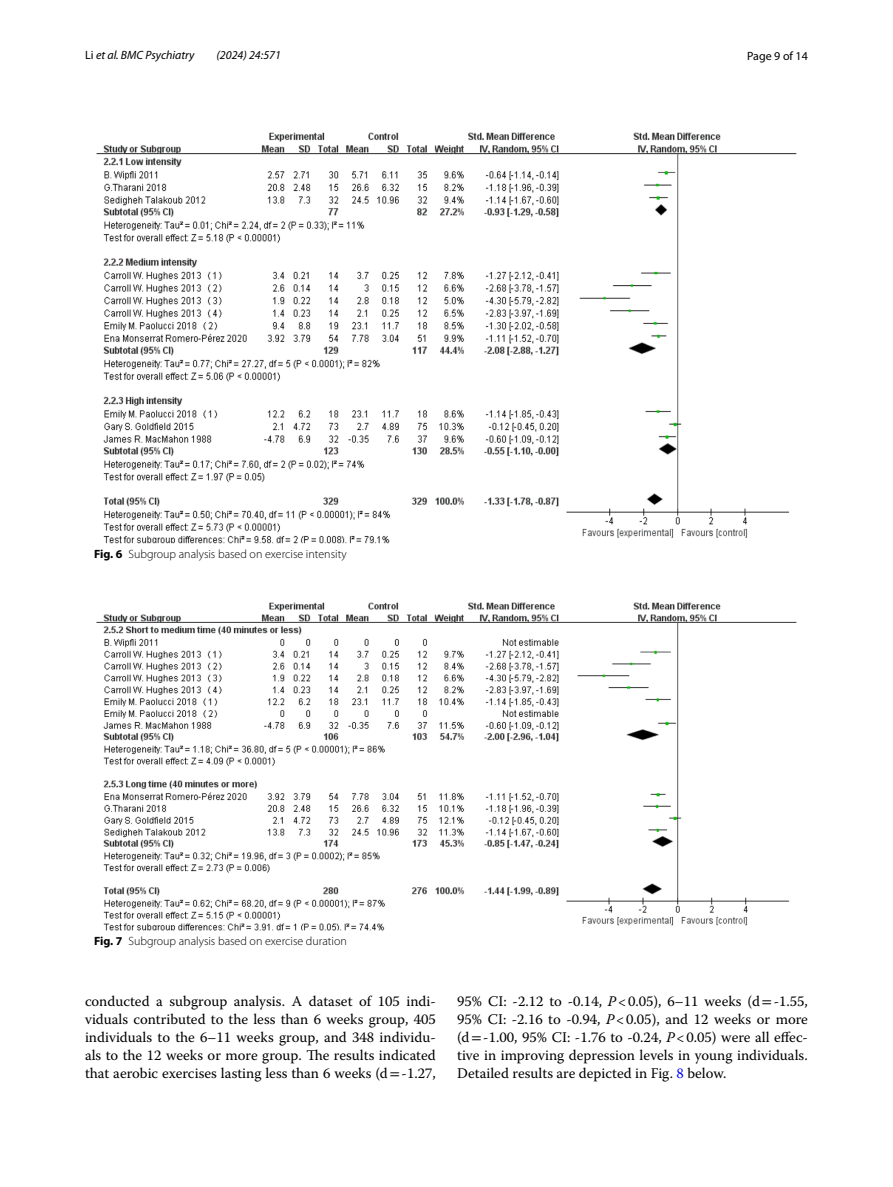
<style>
.page{position:relative;width:893px;height:1187px;background:#fff}
.page>*{position:absolute;margin:0;border:0;box-sizing:border-box;transform-origin:0 0}
.t1{font:14.7px/18px "Warnock Pro";color:#000;text-align:justify}
.t2{font:300 12px "Myriad Pro";color:#000}
.t3{font:italic 12px "Myriad Pro";color:#000}
.t4{font:12px "Myriad Pro";color:#000}
.s1{font-style:normal}
.s2{font-weight:700}
.s3{font-family:"STIX"}
.s4{font-style:italic}
.s5{color:#00f}
</style>
<div class="page">
<img style="left:96px;top:133px;width:701px;height:410px">
<img style="left:96px;top:602px;width:701px;height:328px">
<p class="t3" style="left:85px;top:48px;width:111px"><span class="s1">Li</span> et al. BMC Psychiatry</p>
<p class="t3" style="left:216px;top:48px;width:66px">(2024) 24:571</p>
<p class="t4" style="left:747px;top:48px;width:62px">Page 9 of 14</p>
<p class="t2" style="left:94px;top:547px;width:254px"><span class="s2">Fig. 6</span> Subgroup analysis based on exercise intensity</p>
<p class="t2" style="left:94px;top:934px;width:254px"><span class="s2">Fig. 7</span> Subgroup analysis based on exercise duration</p>
<p class="t1" style="left:85px;top:991px;width:352px">conducted a subgroup analysis. A dataset of 105 indi&shy;viduals contributed to the less than 6 weeks group, 405 individuals to the 6–11 weeks group, and 348 individu&shy;als to the 12 weeks or more group. The results indicated that aerobic exercises lasting less than 6 weeks (d<span class="s3">=</span>-1.27,</p>
<p class="t1" style="left:457px;top:991px;width:352px">95% CI: -2.12 to -0.14, <span class="s4">P</span>&lt;0.05), 6–11 weeks (d<span class="s3">=</span>-1.55, 95% CI: -2.16 to -0.94, <span class="s4">P</span>&lt;0.05), and 12 weeks or more (d<span class="s3">=</span>-1.00, 95% CI: -1.76 to -0.24, <span class="s4">P</span>&lt;0.05) were all effec&shy;tive in improving depression levels in young individuals.<br>Detailed results are depicted in Fig. <span class="s5">8</span> below.</p>
</div>
